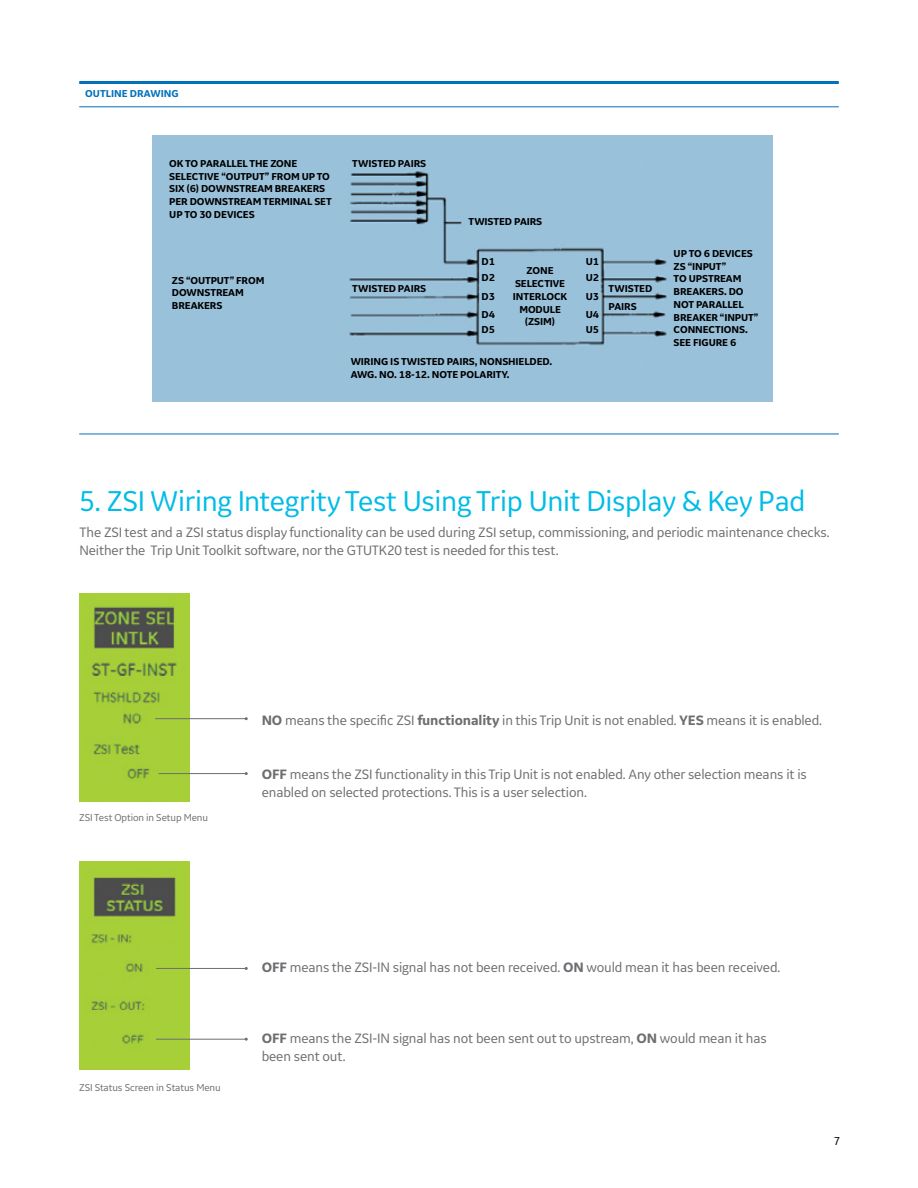
<style>
.page{position:relative;width:918px;height:1188px;background:#fff}
.page>*{position:absolute;margin:0;border:0;box-sizing:border-box;transform-origin:0 0}
.t1{font:30px "GE Inspira Sans";letter-spacing:-.01em;color:#00bce7}
.t2{font:14.25px/18px "GE Inspira Sans";letter-spacing:-.01em;color:#6d6e71}
.t3{font:12px "GE Inspira Sans";color:#000}
.t4{font:700 10.5px/12.8px "GE Inspira Sans";letter-spacing:-.01em;color:#000}
.t5{font:10.5px "GE Inspira Sans";letter-spacing:-.01em;color:#6d6e71}
.t6{font:700 10.5px "GE Inspira Sans";color:#0072bc}
.s1{font-weight:700}
</style>
<div class="page">
<hr style="left:79px;top:81px;width:760px;height:3px;background:#0072bc">
<hr style="left:79px;top:107px;width:760px;height:1px;background:#0072bc">
<hr style="left:79px;top:434px;width:760px;height:1px;background:#0072bc">
<div style="left:152px;top:135px;width:621px;height:266px;background:#99c1da"></div>
<img style="left:79px;top:594px;width:110px;height:207px">
<img style="left:80px;top:862px;width:110px;height:207px">
<hr style="left:156px;top:968px;width:90px;height:1px;background:#6d6e71">
<hr style="left:156px;top:1039px;width:90px;height:1px;background:#6d6e71">
<hr style="left:155px;top:718px;width:91px;height:1px;background:#6d6e71">
<hr style="left:159px;top:773px;width:87px;height:1px;background:#6d6e71">
<p class="t6" style="left:85px;top:87px;width:95px">OUTLINE DRAWING</p>
<p class="t4" style="left:169px;top:157px;width:164px">OK TO PARALLEL THE ZONE<br>SELECTIVE “OUTPUT” FROM UP TO<br>SIX (6) DOWNSTREAM BREAKERS<br>PER DOWNSTREAM TERMINAL SET<br>UP TO 30 DEVICES</p>
<p class="t4" style="left:172px;top:274px;width:94px">ZS “OUTPUT” FROM<br>DOWNSTREAM<br>BREAKERS</p>
<p class="t4" style="left:352px;top:157px;width:75px">TWISTED PAIRS</p>
<p class="t4" style="left:468px;top:214px;width:75px">TWISTED PAIRS</p>
<p class="t4" style="left:352px;top:281px;width:75px">TWISTED PAIRS</p>
<p class="t4" style="left:482px;top:255px;width:15px">D1</p>
<p class="t4" style="left:586px;top:255px;width:15px">U1</p>
<p class="t4" style="left:482px;top:271px;width:15px">D2</p>
<p class="t4" style="left:586px;top:271px;width:15px">U2</p>
<p class="t4" style="left:482px;top:290px;width:15px">D3</p>
<p class="t4" style="left:586px;top:290px;width:15px">U3</p>
<p class="t4" style="left:482px;top:308px;width:15px">D4</p>
<p class="t4" style="left:586px;top:308px;width:15px">U4</p>
<p class="t4" style="left:482px;top:323px;width:15px">D5</p>
<p class="t4" style="left:586px;top:323px;width:15px">U5</p>
<p class="t4" style="left:513px;top:264px;width:56px;text-align:center">ZONE<br>SELECTIVE<br>INTERLOCK<br>MODULE (ZSIM)</p>
<p class="t4" style="left:609px;top:279px;width:45px;line-height:18px">TWISTED<br>PAIRS</p>
<p class="t4" style="left:351px;top:355px;width:203px">WIRING IS TWISTED PAIRS, NONSHIELDED.<br>AWG. NO. 18-12. NOTE POLARITY.</p>
<p class="t4" style="left:674px;top:247px;width:86px">UP TO 6 DEVICES<br>ZS “INPUT”<br>TO UPSTREAM<br>BREAKERS. DO<br>NOT PARALLEL<br>BREAKER “INPUT”<br>CONNECTIONS.<br>SEE FIGURE 6</p>
<h1 class="t1" style="left:79px;top:482px;width:728px">5. ZSI Wiring Integrity Test Using Trip Unit Display &amp; Key Pad</h1>
<p class="t2" style="left:80px;top:523px;width:752px">The ZSI test and a ZSI status display functionality can be used during ZSI setup, commissioning, and periodic maintenance checks.<br>Neither the Trip Unit Toolkit software, nor the GTUTK20 test is needed for this test.</p>
<p class="t2" style="left:262px;top:711px;width:562px"><span class="s1">NO</span> means the specific ZSI <span class="s1">functionality</span> in this Trip Unit is not enabled. <span class="s1">YES</span> means it is enabled.</p>
<p class="t5" style="left:79px;top:811px;width:130px">ZSI Test Option in Setup Menu</p>
<p class="t2" style="left:262px;top:765px;width:547px"><span class="s1">OFF</span> means the ZSI functionality in this Trip Unit is not enabled. Any other selection means it is enabled on selected protections. This is a user selection.</p>
<p class="t5" style="left:79px;top:1081px;width:143px">ZSI Status Screen in Status Menu</p>
<p class="t2" style="left:262px;top:958px;width:520px"><span class="s1">OFF</span> means the ZSI-IN signal has not been received. <span class="s1">ON</span> would mean it has been received.</p>
<p class="t2" style="left:262px;top:1029px;width:507px"><span class="s1">OFF</span> means the ZSI-IN signal has not been sent out to upstream, <span class="s1">ON</span> would mean it has been sent out.</p>
<p class="t3" style="left:834px;top:1133px;width:8px">7</p>
</div>
